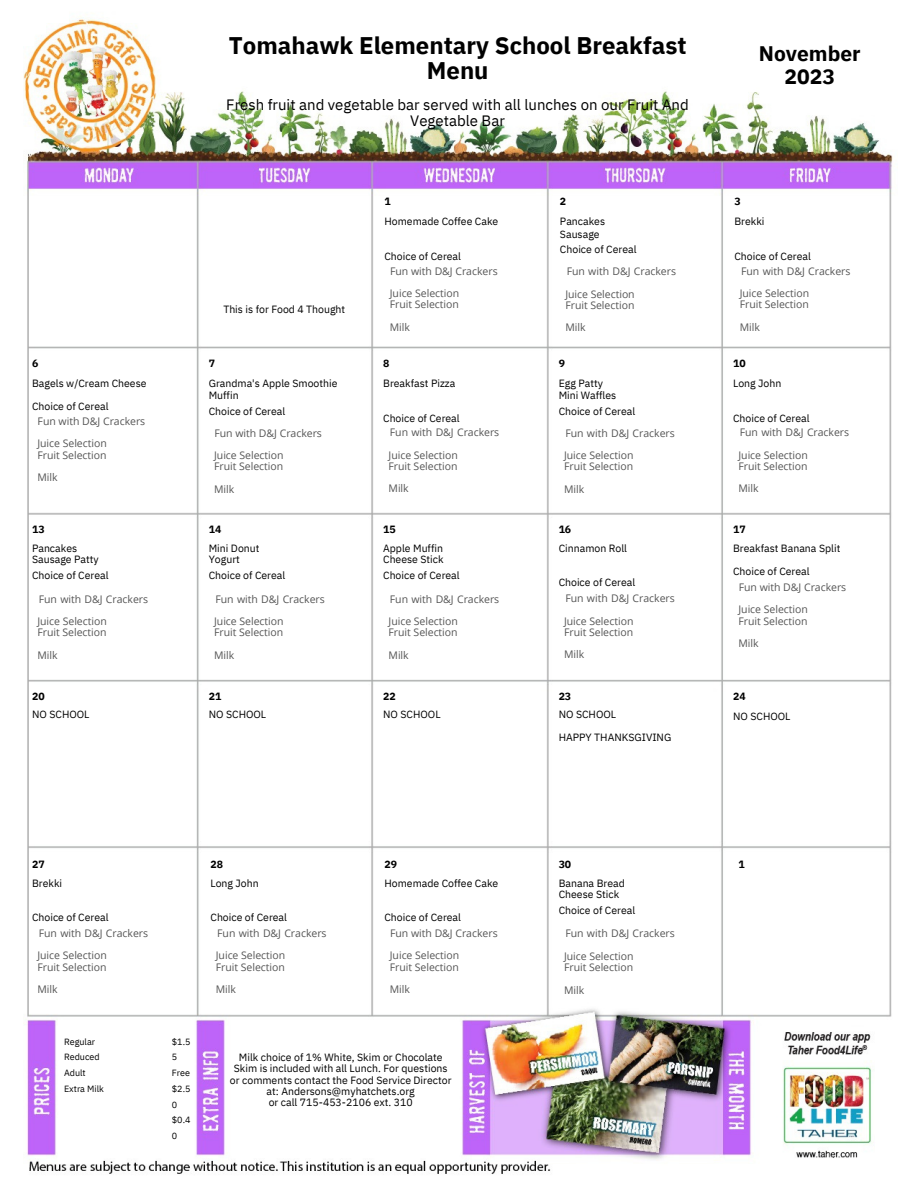
<style>
.page{position:relative;width:918px;height:1188px;background:#fff}
.page>*{position:absolute;margin:0;border:0;box-sizing:border-box;transform-origin:0 0}
.t1{font:700 24px/25.8px "IBM Plex Sans";color:#000;text-align:center}
.t2{font:700 21px/22.5px "IBM Plex Sans";color:#000;text-align:center}
.t3{font:15px/15.8px "IBM Plex Sans";color:#000;text-align:center}
.t4{font:10.5px/11.2px "Open Sans";letter-spacing:-.005em;color:#555}
.t5{font:10.5px/11.2px "IBM Plex Sans";color:#000;text-align:center}
.t6{font:700 10.5px "IBM Plex Sans";color:#000}
.t7{font:9px/15.8px "IBM Plex Sans";color:#000}
</style>
<div class="page">
<img style="left:23px;top:16px;width:870px;height:1159px">
<p class="t6" style="left:32px;top:356px;width:8px">6</p>
<p class="t5" style="left:32px;top:377px;width:116px">Bagels w/Cream Cheese</p>
<p class="t5" style="left:32px;top:401px;width:78px">Choice of Cereal</p>
<p class="t4" style="left:38px;top:415px;width:109px">Fun with D&amp;J Crackers</p>
<p class="t4" style="left:37px;top:438px;width:71px">Juice Selection<br>Fruit Selection</p>
<p class="t4" style="left:37px;top:471px;width:22px">Milk</p>
<p class="t6" style="left:32px;top:522px;width:14px">13</p>
<p class="t5" style="left:32px;top:542px;width:47px">Pancakes</p>
<p class="t5" style="left:32px;top:554px;width:68px">Sausage Patty</p>
<p class="t5" style="left:32px;top:569px;width:78px">Choice of Cereal</p>
<p class="t4" style="left:39px;top:593px;width:111px">Fun with D&amp;J Crackers</p>
<p class="t4" style="left:37px;top:615px;width:71px">Juice Selection<br>Fruit Selection</p>
<p class="t4" style="left:37px;top:649px;width:22px">Milk</p>
<p class="t6" style="left:32px;top:689px;width:14px">20</p>
<p class="t5" style="left:32px;top:708px;width:59px">NO SCHOOL</p>
<p class="t1" style="left:229px;top:32px;width:459px">Tomahawk Elementary School Breakfast<br>Menu</p>
<p class="t3" style="left:226px;top:96px;width:464px">Fresh fruit and vegetable bar served with all lunches on our Fruit And<br>Vegetable Bar</p>
<p class="t5" style="left:223px;top:304px;width:123px">This is for Food 4 Thought</p>
<p class="t6" style="left:209px;top:356px;width:8px">7</p>
<p class="t5" style="left:209px;top:377px;width:130px">Grandma's Apple Smoothie</p>
<p class="t5" style="left:209px;top:390px;width:31px">Muffin</p>
<p class="t5" style="left:209px;top:405px;width:78px">Choice of Cereal</p>
<p class="t4" style="left:214px;top:427px;width:109px">Fun with D&amp;J Crackers</p>
<p class="t4" style="left:214px;top:449px;width:71px">Juice Selection<br>Fruit Selection</p>
<p class="t4" style="left:214px;top:483px;width:22px">Milk</p>
<p class="t6" style="left:209px;top:522px;width:14px">14</p>
<p class="t5" style="left:209px;top:542px;width:52px">Mini Donut</p>
<p class="t5" style="left:209px;top:554px;width:33px">Yogurt</p>
<p class="t5" style="left:209px;top:569px;width:78px">Choice of Cereal</p>
<p class="t4" style="left:216px;top:593px;width:111px">Fun with D&amp;J Crackers</p>
<p class="t4" style="left:214px;top:615px;width:71px">Juice Selection<br>Fruit Selection</p>
<p class="t4" style="left:214px;top:649px;width:22px">Milk</p>
<p class="t6" style="left:209px;top:689px;width:14px">21</p>
<p class="t5" style="left:209px;top:708px;width:59px">NO SCHOOL</p>
<p class="t6" style="left:384px;top:194px;width:8px">1</p>
<p class="t5" style="left:384px;top:216px;width:115px">Homemade Coffee Cake</p>
<p class="t5" style="left:384px;top:251px;width:78px">Choice of Cereal</p>
<p class="t4" style="left:390px;top:265px;width:109px">Fun with D&amp;J Crackers</p>
<p class="t4" style="left:390px;top:288px;width:71px">Juice Selection<br>Fruit Selection</p>
<p class="t4" style="left:390px;top:321px;width:22px">Milk</p>
<p class="t6" style="left:383px;top:356px;width:8px">8</p>
<p class="t5" style="left:383px;top:377px;width:74px">Breakfast Pizza</p>
<p class="t5" style="left:383px;top:412px;width:78px">Choice of Cereal</p>
<p class="t4" style="left:390px;top:426px;width:111px">Fun with D&amp;J Crackers</p>
<p class="t4" style="left:389px;top:449px;width:71px">Juice Selection<br>Fruit Selection</p>
<p class="t4" style="left:389px;top:483px;width:22px">Milk</p>
<p class="t6" style="left:383px;top:522px;width:14px">15</p>
<p class="t5" style="left:383px;top:542px;width:61px">Apple Muffin</p>
<p class="t5" style="left:383px;top:554px;width:62px">Cheese Stick</p>
<p class="t5" style="left:383px;top:569px;width:78px">Choice of Cereal</p>
<p class="t4" style="left:390px;top:593px;width:111px">Fun with D&amp;J Crackers</p>
<p class="t4" style="left:389px;top:615px;width:71px">Juice Selection<br>Fruit Selection</p>
<p class="t4" style="left:389px;top:649px;width:22px">Milk</p>
<p class="t6" style="left:383px;top:689px;width:14px">22</p>
<p class="t5" style="left:383px;top:708px;width:59px">NO SCHOOL</p>
<p class="t6" style="left:560px;top:194px;width:8px">2</p>
<p class="t5" style="left:560px;top:216px;width:47px">Pancakes</p>
<p class="t5" style="left:560px;top:228px;width:41px">Sausage</p>
<p class="t5" style="left:560px;top:244px;width:78px">Choice of Cereal</p>
<p class="t4" style="left:567px;top:266px;width:111px">Fun with D&amp;J Crackers</p>
<p class="t4" style="left:565px;top:288px;width:71px">Juice Selection<br>Fruit Selection</p>
<p class="t4" style="left:565px;top:322px;width:22px">Milk</p>
<p class="t6" style="left:559px;top:356px;width:8px">9</p>
<p class="t5" style="left:559px;top:377px;width:46px">Egg Patty</p>
<p class="t5" style="left:559px;top:390px;width:59px">Mini Waffles</p>
<p class="t5" style="left:559px;top:405px;width:78px">Choice of Cereal</p>
<p class="t4" style="left:565px;top:427px;width:111px">Fun with D&amp;J Crackers</p>
<p class="t4" style="left:564px;top:449px;width:71px">Juice Selection<br>Fruit Selection</p>
<p class="t4" style="left:564px;top:483px;width:22px">Milk</p>
<p class="t6" style="left:559px;top:522px;width:14px">16</p>
<p class="t5" style="left:559px;top:542px;width:70px">Cinnamon Roll</p>
<p class="t5" style="left:559px;top:576px;width:78px">Choice of Cereal</p>
<p class="t4" style="left:565px;top:592px;width:111px">Fun with D&amp;J Crackers</p>
<p class="t4" style="left:564px;top:615px;width:71px">Juice Selection<br>Fruit Selection</p>
<p class="t4" style="left:564px;top:649px;width:22px">Milk</p>
<p class="t6" style="left:559px;top:689px;width:14px">23</p>
<p class="t5" style="left:559px;top:708px;width:59px">NO SCHOOL</p>
<p class="t5" style="left:559px;top:731px;width:114px">HAPPY THANKSGIVING</p>
<p class="t2" style="left:759px;top:42px;width:103px">November<br>2023</p>
<p class="t6" style="left:734px;top:194px;width:8px">3</p>
<p class="t5" style="left:734px;top:216px;width:32px">Brekki</p>
<p class="t5" style="left:734px;top:251px;width:78px">Choice of Cereal</p>
<p class="t4" style="left:741px;top:265px;width:111px">Fun with D&amp;J Crackers</p>
<p class="t4" style="left:740px;top:288px;width:71px">Juice Selection<br>Fruit Selection</p>
<p class="t4" style="left:740px;top:321px;width:22px">Milk</p>
<p class="t6" style="left:733px;top:356px;width:14px">10</p>
<p class="t5" style="left:733px;top:377px;width:50px">Long John</p>
<p class="t5" style="left:733px;top:412px;width:78px">Choice of Cereal</p>
<p class="t4" style="left:740px;top:426px;width:111px">Fun with D&amp;J Crackers</p>
<p class="t4" style="left:738px;top:449px;width:71px">Juice Selection<br>Fruit Selection</p>
<p class="t4" style="left:738px;top:483px;width:22px">Milk</p>
<p class="t6" style="left:733px;top:522px;width:14px">17</p>
<p class="t5" style="left:733px;top:542px;width:109px">Breakfast Banana Split</p>
<p class="t5" style="left:733px;top:565px;width:78px">Choice of Cereal</p>
<p class="t4" style="left:739px;top:581px;width:109px">Fun with D&amp;J Crackers</p>
<p class="t4" style="left:738px;top:604px;width:71px">Juice Selection<br>Fruit Selection</p>
<p class="t4" style="left:738px;top:637px;width:22px">Milk</p>
<p class="t6" style="left:733px;top:690px;width:14px">24</p>
<p class="t5" style="left:733px;top:710px;width:59px">NO SCHOOL</p>
<p class="t6" style="left:32px;top:857px;width:14px">27</p>
<p class="t5" style="left:32px;top:877px;width:32px">Brekki</p>
<p class="t5" style="left:32px;top:911px;width:78px">Choice of Cereal</p>
<p class="t4" style="left:39px;top:927px;width:111px">Fun with D&amp;J Crackers</p>
<p class="t4" style="left:37px;top:950px;width:71px">Juice Selection<br>Fruit Selection</p>
<p class="t4" style="left:37px;top:983px;width:22px">Milk</p>
<p class="t7" style="left:64px;top:1033px;width:37px">Regular<br>Reduced<br>Adult</p>
<p class="t7" style="left:64px;top:1081px;width:41px">Extra Milk</p>
<p class="t7" style="left:172px;top:1033px;width:20px">$1.5<br>5<br>Free $2.5<br>0 $0.4<br>0</p>
<p class="t6" style="left:210px;top:857px;width:14px">28</p>
<p class="t5" style="left:210px;top:877px;width:50px">Long John</p>
<p class="t5" style="left:210px;top:911px;width:78px">Choice of Cereal</p>
<p class="t4" style="left:217px;top:927px;width:111px">Fun with D&amp;J Crackers</p>
<p class="t4" style="left:216px;top:950px;width:71px">Juice Selection<br>Fruit Selection</p>
<p class="t4" style="left:216px;top:983px;width:22px">Milk</p>
<p class="t6" style="left:384px;top:857px;width:14px">29</p>
<p class="t5" style="left:384px;top:877px;width:115px">Homemade Coffee Cake</p>
<p class="t5" style="left:384px;top:911px;width:78px">Choice of Cereal</p>
<p class="t4" style="left:390px;top:927px;width:109px">Fun with D&amp;J Crackers</p>
<p class="t4" style="left:390px;top:950px;width:71px">Juice Selection<br>Fruit Selection</p>
<p class="t4" style="left:390px;top:983px;width:22px">Milk</p>
<p class="t5" style="left:230px;top:1052px;width:223px">Milk choice of 1% White, Skim or Chocolate Skim is included with all Lunch. For questions or comments contact the Food Service Director at: Andersons@myhatchets.org</p>
<p class="t5" style="left:269px;top:1097px;width:146px">or call 715-453-2106 ext. 310</p>
<p class="t6" style="left:559px;top:857px;width:14px">30</p>
<p class="t5" style="left:559px;top:877px;width:68px">Banana Bread</p>
<p class="t5" style="left:559px;top:889px;width:62px">Cheese Stick</p>
<p class="t5" style="left:559px;top:904px;width:78px">Choice of Cereal</p>
<p class="t4" style="left:565px;top:928px;width:111px">Fun with D&amp;J Crackers</p>
<p class="t4" style="left:564px;top:950px;width:71px">Juice Selection<br>Fruit Selection</p>
<p class="t4" style="left:564px;top:984px;width:22px">Milk</p>
<p class="t6" style="left:739px;top:857px;width:8px">1</p>
</div>
